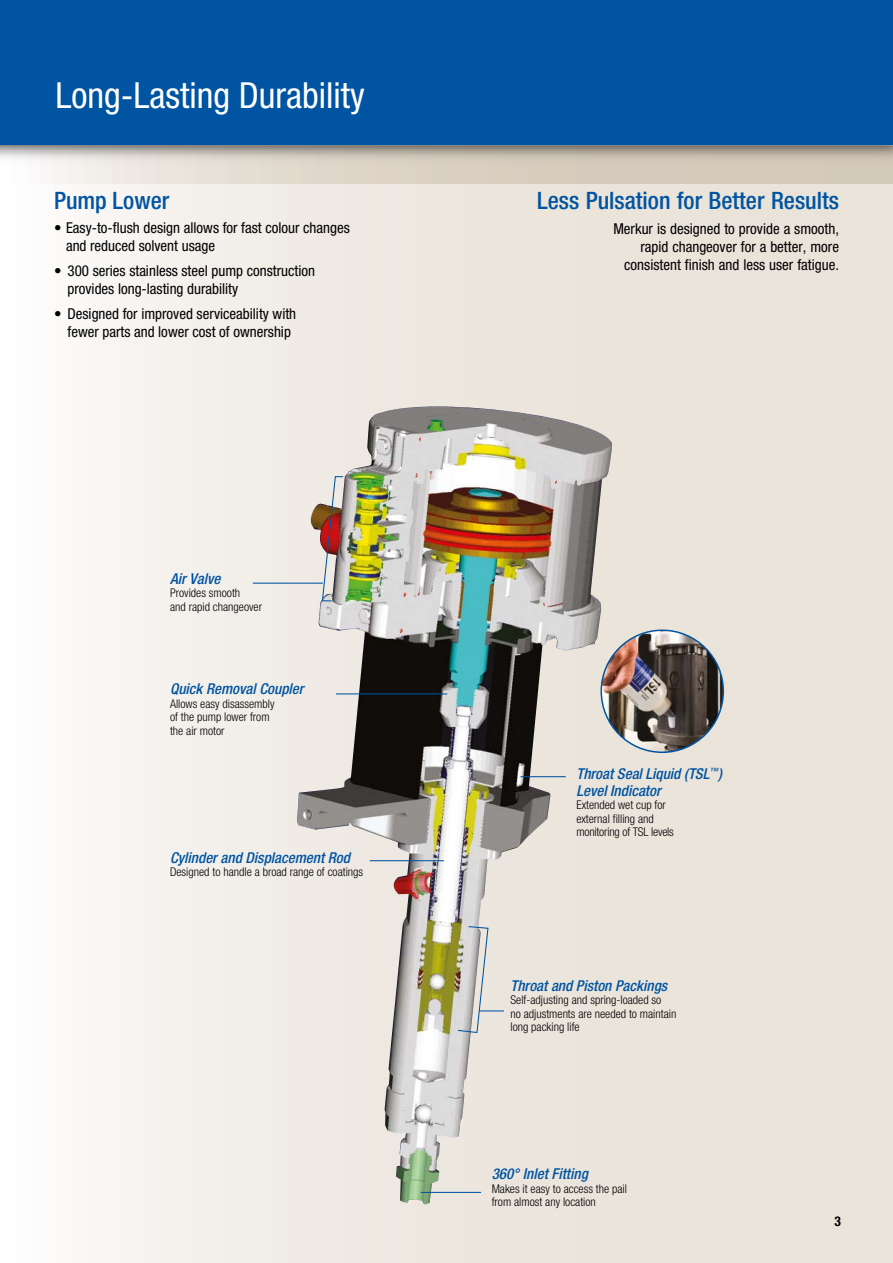
<style>
.page{position:relative;width:893px;height:1263px;background:#fff}
.page>*{position:absolute;margin:0;border:0;box-sizing:border-box;transform-origin:0 0}
.t1{font:condensed 36px "Helvetica Neue LT Std";color:#fff}
.t2{font:500 condensed 24px "Helvetica Neue LT Std";color:#0054a2}
.t3{font:condensed 15px/18px "Helvetica Neue LT Std";color:#000}
.t4{font:italic 500 condensed 15px/16.5px "Helvetica Neue LT Std";color:#0054a2}
.t5{font:700 condensed 13.5px "Helvetica Neue LT Std";color:#000}
.t6{font:300 condensed 12px/13.5px "Helvetica Neue LT Std";color:#000}
</style>
<div class="page">
<div style="left:0;top:146px;width:893px;height:1117px;background:linear-gradient(to right,#f9f7f4,#e5ddd3)"></div>
<hr style="left:0;top:1023px;width:1px;height:240px;background:#fff">
<img style="left:0;top:145px;width:893px;height:38px">
<div style="left:0;top:0;width:893px;height:145px;background:#0054a2"></div>
<img style="left:601px;top:630px;width:122px;height:122px;border-radius:61px">
<img style="left:297px;top:406px;width:315px;height:799px">
<img style="left:321px;top:476px;width:23px;height:126px">
<hr style="left:253px;top:583px;width:70px;height:1px;background:#0054a2">
<hr style="left:421px;top:1192px;width:60px;height:1px;background:#0054a2">
<hr style="left:370px;top:860px;width:74px;height:1px;background:#0054a2">
<svg style="left:457px;top:925px;width:47px;height:109px;background:#d2d1cc"></svg>
<hr style="left:336px;top:693px;width:111px;height:1px;background:#0054a2">
<hr style="left:520px;top:776px;width:46px;height:1px;background:#0054a2">
<h1 class="t1" style="left:56px;top:74px;width:311px">Long-Lasting Durability</h1>
<h2 class="t2" style="left:54px;top:186px;width:117px">Pump Lower</h2>
<p class="t3" style="left:66px;top:219px;width:285px;text-indent:-12px">• Easy-to-flush design allows for fast colour changes and reduced solvent usage</p>
<p class="t3" style="left:68px;top:262px;width:249px;text-indent:-14px">• 300 series stainless steel pump construction provides long-lasting durability</p>
<p class="t3" style="left:54px;top:304px;width:244px;text-align:center">• Designed for improved serviceability with fewer parts and lower cost of ownership</p>
<p class="t4" style="left:170px;top:570px;width:52px">Air Valve</p>
<p class="t6" style="left:170px;top:586px;width:93px">Provides smooth<br>and rapid changeover</p>
<p class="t4" style="left:170px;top:681px;width:135px">Quick Removal Coupler</p>
<p class="t6" style="left:170px;top:697px;width:106px">Allows easy disassembly of the pump lower from the air motor</p>
<p class="t4" style="left:170px;top:849px;width:181px">Cylinder and Displacement Rod</p>
<p class="t6" style="left:170px;top:865px;width:195px">Designed to handle a broad range of coatings</p>
<h2 class="t2" style="left:537px;top:186px;width:303px">Less Pulsation for Better Results</h2>
<p class="t3" style="left:613px;top:219px;width:227px;text-align:right">Merkur is designed to provide a smooth, rapid changeover for a better, more consistent finish and less user fatigue.</p>
<p class="t4" style="left:576px;top:766px;width:147px">Throat Seal Liquid (TSL<sup>™</sup>)<br>Level Indicator</p>
<p class="t6" style="left:576px;top:798px;width:99px">Extended wet cup for external filling and monitoring of TSL levels</p>
<p class="t4" style="left:510px;top:977px;width:158px">Throat and Piston Packings</p>
<p class="t6" style="left:510px;top:993px;width:167px">Self-adjusting and spring-loaded so<br>no adjustments are needed to maintain long packing life</p>
<p class="t4" style="left:492px;top:1166px;width:98px">360° Inlet Fitting</p>
<p class="t6" style="left:492px;top:1181px;width:137px">Makes it easy to access the pail from almost any location</p>
<p class="t5" style="left:834px;top:1213px;width:8px">3</p>
</div>
